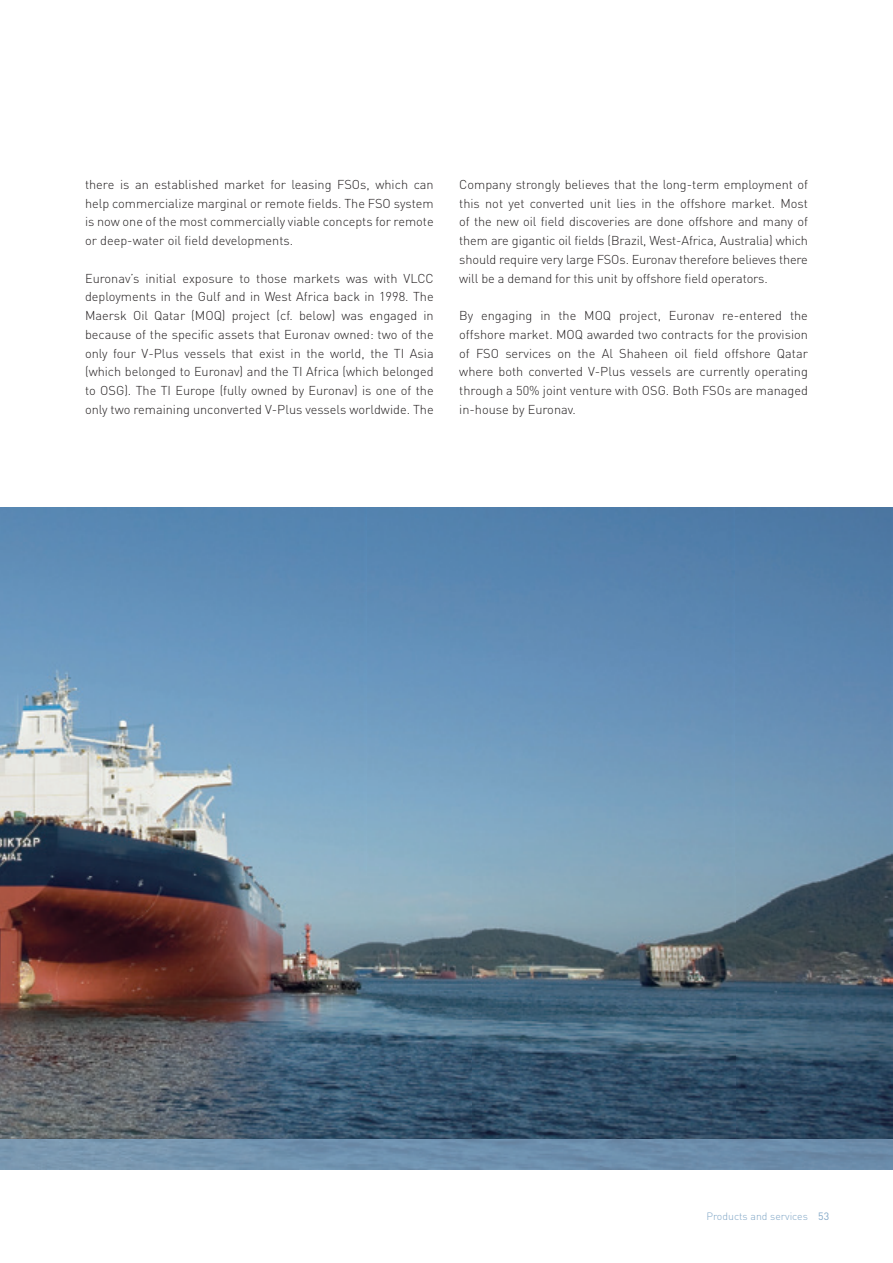
<style>
.page{position:relative;width:893px;height:1263px;background:#fff}
.page>*{position:absolute;margin:0;border:0;box-sizing:border-box;transform-origin:0 0}
.t1{font:300 12.75px/18.8px "DIN Pro";color:#231f20;text-align:justify}
.t2{font:300 10.5px "DIN Pro";color:#80a6c6}
.t3{font:10.5px "DIN Pro";color:#80a6c6}
</style>
<div class="page">
<img style="left:0;top:508px;width:893px;height:661px">
<p class="t1" style="left:85px;top:174px;width:350px">there is an established market for leasing FSOs, which can help commercialize marginal or remote fields. The FSO system is now one of the most commercially viable concepts for remote or deep-water oil field developments.</p>
<p class="t1" style="left:85px;top:268px;width:350px">Euronav’s initial exposure to those markets was with VLCC deployments in the Gulf and in West Africa back in 1998. The Maersk Oil Qatar (MOQ) project (cf. below) was engaged in because of the specific assets that Euronav owned: two of the only four V-Plus vessels that exist in the world, the TI Asia (which belonged to Euronav) and the TI Africa (which belonged to OSG). The TI Europe (fully owned by Euronav) is one of the only two remaining unconverted V-Plus vessels worldwide. The</p>
<p class="t1" style="left:459px;top:174px;width:350px">Company strongly believes that the long-term employment of this not yet converted unit lies in the offshore market. Most of the new oil field discoveries are done offshore and many of them are gigantic oil fields (Brazil, West-Africa, Australia) which should require very large FSOs. Euronav therefore believes there will be a demand for this unit by offshore field operators.</p>
<p class="t1" style="left:459px;top:306px;width:350px">By engaging in the MOQ project, Euronav re-entered the offshore market. MOQ awarded two contracts for the provision of FSO services on the Al Shaheen oil field offshore Qatar where both converted V-Plus vessels are currently operating through a 50% joint venture with OSG. Both FSOs are managed in-house by Euronav.</p>
<p class="t2" style="left:706px;top:1209px;width:103px">Products and services</p>
<p class="t3" style="left:818px;top:1209px;width:12px">53</p>
</div>
